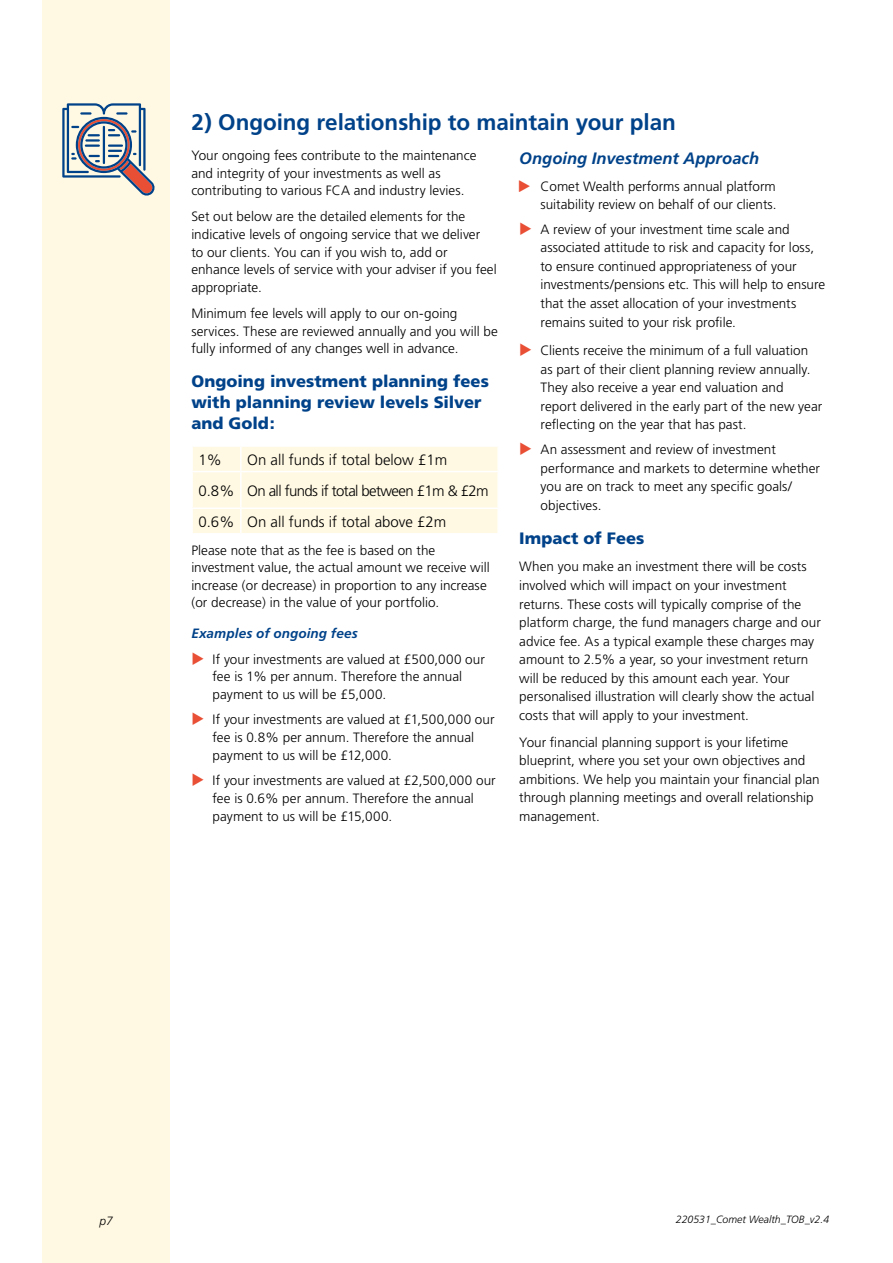
<style>
.page{position:relative;width:893px;height:1263px;background:#fff}
.page>*{position:absolute;margin:0;border:0;box-sizing:border-box;transform-origin:0 0}
.t1{font:700 22.5px "Frutiger";letter-spacing:-.005em;color:#004289}
.t2{font:900 16.5px/21.1px "Frutiger";color:#004289}
.t3{font:italic 700 16.5px "Frutiger";letter-spacing:.005em;color:#004289}
.t4{font:300 15px/31px "Frutiger";color:#000}
.t5{font:300 13.5px/18.5px "Frutiger";color:#000}
.t6{font:italic 700 13.5px "Frutiger";letter-spacing:.01em;color:#004289}
.t7{font:italic 300 12px "Frutiger";color:#000}
.t8{font:italic 300 10.5px "Frutiger";color:#000}
.s1{color:#e94f35}
</style>
<div class="page">
<div style="left:43px;top:0;width:127px;height:1263px;background:#fff9e3"></div>
<div style="left:193px;top:447px;width:304px;height:86px;background:#fff9e3"></div>
<hr style="left:240px;top:447px;width:2px;height:24px;background:#fff">
<hr style="left:191px;top:471px;width:50px;height:1px;background:#fff">
<hr style="left:241px;top:471px;width:258px;height:1px;background:#fff">
<hr style="left:240px;top:472px;width:2px;height:35px;background:#fff">
<hr style="left:191px;top:507px;width:50px;height:2px;background:#fff">
<hr style="left:241px;top:507px;width:258px;height:2px;background:#fff">
<hr style="left:240px;top:509px;width:2px;height:24px;background:#fff">
<svg style="left:62px;top:103px;width:93px;height:93px"></svg>
<h1 class="t1" style="left:191px;top:109px;width:486px">2) Ongoing relationship to maintain your plan</h1>
<p class="t5" style="left:191px;top:147px;width:287px;line-height:17.5px">Your ongoing fees contribute to the maintenance and integrity of your investments as well as contributing to various FCA and industry levies.</p>
<p class="t5" style="left:191px;top:208px;width:307px;line-height:17.5px">Set out below are the detailed elements for the indicative levels of ongoing service that we deliver<br>to our clients. You can if you wish to, add or enhance levels of service with your adviser if you feel appropriate.</p>
<p class="t5" style="left:191px;top:304px;width:308px;line-height:17.5px">Minimum fee levels will apply to our on-going services. These are reviewed annually and you will be fully informed of any changes well in advance.</p>
<p class="t2" style="left:191px;top:370px;width:299px">Ongoing investment planning fees with planning review levels Silver and Gold:</p>
<p class="t4" style="left:198px;top:444px;width:25px">1%</p>
<p class="t3" style="left:519px;top:148px;width:241px">Ongoing Investment Approach</p>
<p class="t5" style="left:540px;top:177px;width:238px">Comet Wealth performs annual platform suitability review on behalf of our clients.</p>
<p class="t5" style="left:541px;top:220px;width:286px;text-indent:-21px"><span class="s1">◆</span> A review of your investment time scale and associated attitude to risk and capacity for loss, to ensure continued appropriateness of your investments/pensions etc. This will help to ensure that the asset allocation of your investments remains suited to your risk profile.</p>
<p class="t5" style="left:541px;top:341px;width:283px;text-indent:-21px"><span class="s1">◆</span> Clients receive the minimum of a full valuation as part of their client planning review annually.<br>They also receive a year end valuation and report delivered in the early part of the new year reflecting on the year that has past.</p>
<p class="t5" style="left:541px;top:440px;width:281px;text-indent:-21px"><span class="s1">◆</span> An assessment and review of investment performance and markets to determine whether you are on track to meet any specific goals/ objectives.</p>
<p class="t2" style="left:519px;top:528px;width:127px">Impact of Fees</p>
<p class="t5" style="left:519px;top:557px;width:303px">When you make an investment there will be costs involved which will impact on your investment returns. These costs will typically comprise of the platform charge, the fund managers charge and our advice fee. As a typical example these charges may amount to 2.5% a year, so your investment return will be reduced by this amount each year. Your personalised illustration will clearly show the actual costs that will apply to your investment.</p>
<p class="t5" style="left:519px;top:733px;width:302px">Your financial planning support is your lifetime blueprint, where you set your own objectives and ambitions. We help you maintain your financial plan through planning meetings and overall relationship management.</p>
<p class="t4" style="left:198px;top:444px;width:292px;text-indent:49px">On all funds if total below £1m<br>0.8% On all funds if total between £1m &amp; £2m<br>0.6% On all funds if total above £2m</p>
<p class="t5" style="left:191px;top:541px;width:300px;line-height:17.5px">Please note that as the fee is based on the investment value, the actual amount we receive will increase (or decrease) in proportion to any increase (or decrease) in the value of your portfolio.</p>
<p class="t6" style="left:191px;top:625px;width:168px">Examples of ongoing fees</p>
<p class="t5" style="left:213px;top:650px;width:274px;line-height:17.5px;text-indent:-21px"><span class="s1">◆</span> If your investments are valued at £500,000 our fee is 1% per annum. Therefore the annual payment to us will be £5,000.</p>
<p class="t5" style="left:213px;top:711px;width:283px;line-height:17.5px;text-indent:-21px"><span class="s1">◆</span> If your investments are valued at £1,500,000 our fee is 0.8% per annum. Therefore the annual payment to us will be £12,000.</p>
<p class="t5" style="left:213px;top:772px;width:285px;line-height:17.5px;text-indent:-21px"><span class="s1">◆</span> If your investments are valued at £2,500,000 our fee is 0.6% per annum. Therefore the annual payment to us will be £15,000.</p>
<p class="t7" style="left:100px;top:1214px;width:15px">p7</p>
<p class="t8" style="left:676px;top:1214px;width:155px">220531_Comet Wealth_TOB_v2.4</p>
</div>
